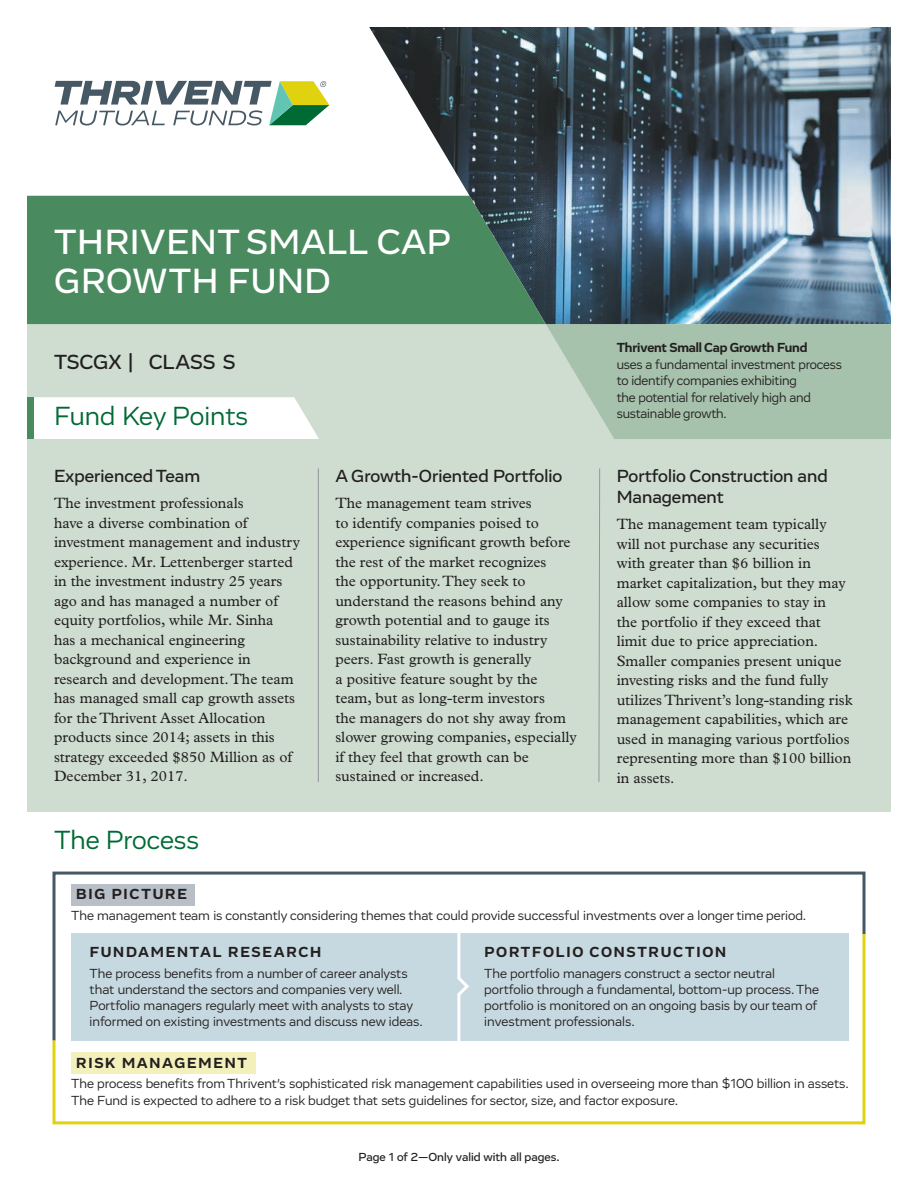
<style>
.page{position:relative;width:918px;height:1188px;background:#fff}
.page>*{position:absolute;margin:0;border:0;box-sizing:border-box;transform-origin:0 0}
.t1{font:500 36px/39px "Vito";letter-spacing:.015em;color:#fff}
.Subheadling_-_349_CP{font:27px "Vito";color:#006a35}
.Ticker__class__date{font:500 21px "Vito";color:#231f20}
._2nd_subheading{font:500 18px/21px "Vito";color:#231f20}
.Subheadling_-_349_CP-2{font:15px/19.5px "Plantin Std";color:#231f20}
._2nd_subheading-2{font:15px/19.5px "Plantin Std";color:#231f20}
.Graph_data_heading{font:700 15px "Vito";letter-spacing:.115em;color:#231f20}
.Graph_data_heading-2{font:13.5px/16.2px "Vito";color:#231f20}
.Footnote{font:500 12px "Vito";color:#231f20}
.s1{font-weight:700}
</style>
<div class="page">
<div style="left:27px;top:323px;width:864px;height:488px;background:#cfddd1"></div>
<div style="left:34px;top:397px;width:285px;height:42px;background:#fff"></div>
<hr style="left:318px;top:468px;width:1px;height:314px;background:#939598">
<svg style="left:598px;top:468px;width:2px;height:314px"></svg>
<svg style="left:546px;top:324px;width:345px;height:115px;background:#abc4af"></svg>
<div style="left:27px;top:196px;width:342px;height:128px;background:#4a8a5f"></div>
<svg style="left:55px;top:81px;width:274px;height:45px"></svg>
<div style="left:27px;top:397px;width:7px;height:42px;background:#4a8a5f"></div>
<img style="left:369px;top:27px;width:522px;height:297px">
<svg style="left:52px;top:871px;width:814px;height:60px"></svg>
<svg style="left:52px;top:931px;width:814px;height:194px"></svg>
<div style="left:71px;top:934px;width:778px;height:107px;background:#c7d9e0"></div>
<svg style="left:456px;top:925px;width:15px;height:121px"></svg>
<p class="t1" style="left:54px;top:222px;width:398px">THRIVENT SMALL CAP<br>GROWTH FUND</p>
<p class="Ticker__class__date" style="left:54px;top:349px;width:183px">TSCGX | CLASS S</p>
<p class="Graph_data_heading-2" style="left:617px;top:339px;width:227px"><span class="s1">Thrivent Small Cap Growth Fund<br></span>uses a fundamental investment process to identify companies exhibiting<br>the potential for relatively high and sustainable growth.</p>
<p class="Subheadling_-_349_CP" style="left:54px;top:400px;width:196px">Fund Key Points</p>
<p class="_2nd_subheading" style="left:54px;top:465px;width:148px">Experienced Team</p>
<p class="Subheadling_-_349_CP-2" style="left:54px;top:494px;width:247px">The investment professionals<br>have a diverse combination of investment management and industry experience. Mr. Lettenberger started in the investment industry 25 years ago and has managed a number of equity portfolios, while Mr. Sinha<br>has a mechanical engineering background and experience in research and development. The team has managed small cap growth assets for the Thrivent Asset Allocation products since 2014; assets in this strategy exceeded $850 Million as of<br>December 31, 2017.</p>
<p class="Subheadling_-_349_CP" style="left:54px;top:824px;width:146px">The Process</p>
<p class="_2nd_subheading" style="left:335px;top:465px;width:228px">A Growth-Oriented Portfolio</p>
<p class="Subheadling_-_349_CP-2" style="left:335px;top:494px;width:243px">The management team strives<br>to identify companies poised to experience significant growth before the rest of the market recognizes<br>the opportunity. They seek to understand the reasons behind any growth potential and to gauge its sustainability relative to industry peers. Fast growth is generally<br>a positive feature sought by the team, but as long-term investors<br>the managers do not shy away from slower growing companies, especially if they feel that growth can be sustained or increased.</p>
<p class="_2nd_subheading" style="left:617px;top:465px;width:212px">Portfolio Construction and<br>Management</p>
<p class="_2nd_subheading-2" style="left:617px;top:515px;width:237px">The management team typically will not purchase any securities<br>with greater than $6 billion in market capitalization, but they may allow some companies to stay in<br>the portfolio if they exceed that limit due to price appreciation.<br>Smaller companies present unique investing risks and the fund fully utilizes Thrivent’s long-standing risk management capabilities, which are used in managing various portfolios representing more than $100 billion in assets.</p>
<p class="Graph_data_heading" style="left:76px;top:885px;width:112px">BIG PICTURE</p>
<p class="Graph_data_heading-2" style="left:71px;top:907px;width:736px">The management team is constantly considering themes that could provide successful investments over a longer time period.</p>
<p class="Graph_data_heading" style="left:90px;top:943px;width:233px">FUNDAMENTAL RESEARCH</p>
<p class="Graph_data_heading-2" style="left:90px;top:965px;width:335px">The process benefits from a number of career analysts that understand the sectors and companies very well.<br>Portfolio managers regularly meet with analysts to stay informed on existing investments and discuss new ideas.</p>
<p class="Graph_data_heading" style="left:76px;top:1053px;width:172px">RISK MANAGEMENT</p>
<p class="Graph_data_heading-2" style="left:71px;top:1076px;width:779px">The process benefits from Thrivent’s sophisticated risk management capabilities used in overseeing more than $100 billion in assets.<br>The Fund is expected to adhere to a risk budget that sets guidelines for sector, size, and factor exposure.</p>
<p class="Graph_data_heading" style="left:484px;top:943px;width:243px">PORTFOLIO CONSTRUCTION</p>
<p class="Graph_data_heading-2" style="left:484px;top:965px;width:336px">The portfolio managers construct a sector neutral portfolio through a fundamental, bottom-up process. The portfolio is monitored on an ongoing basis by our team of investment professionals.</p>
<p class="Footnote" style="left:359px;top:1150px;width:202px">Page 1 of 2—Only valid with all pages.</p>
</div>
